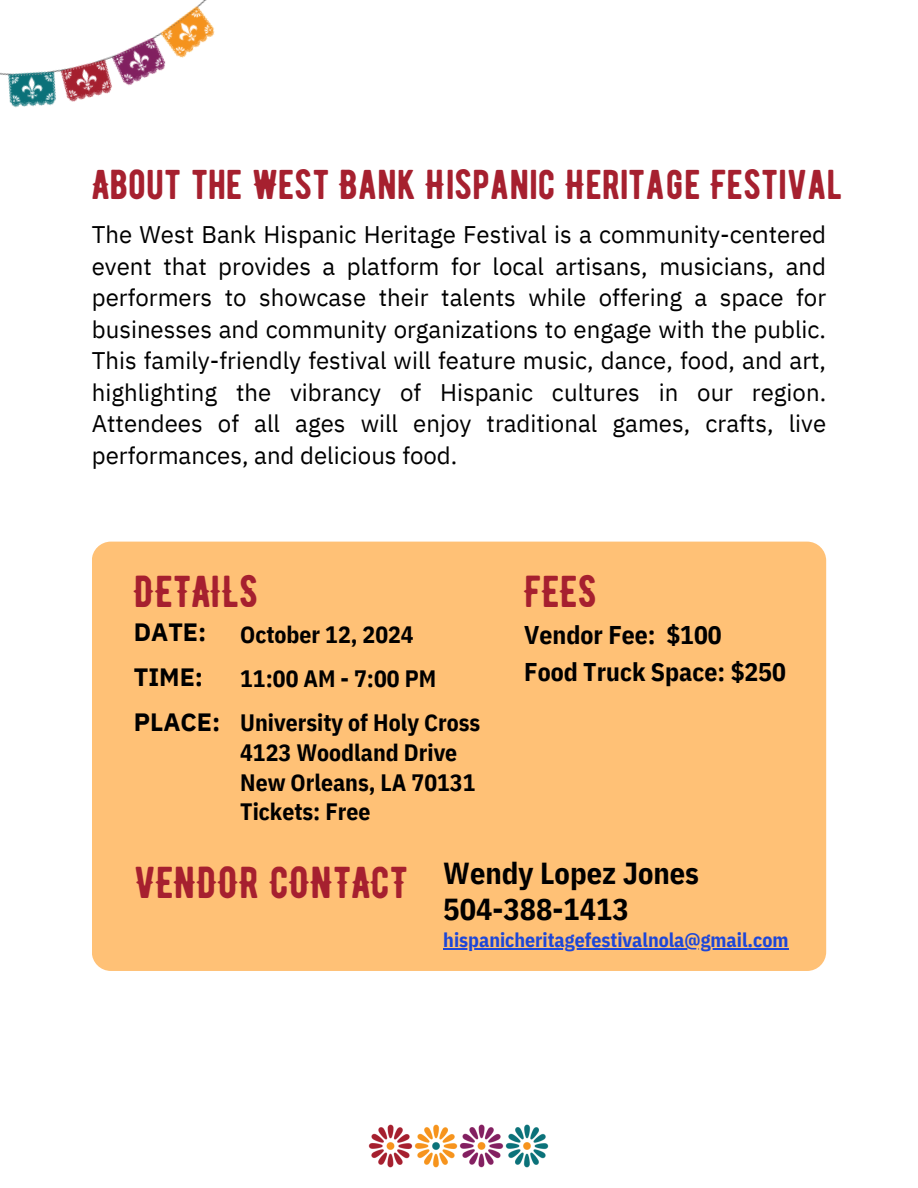
<style>
.page{position:relative;width:918px;height:1188px;background:#fff}
.page>*{position:absolute;margin:0;border:0;box-sizing:border-box;transform-origin:0 0}
.t1{font:44.55px "BERNIER Regular";color:#a6202f}
.t2{font:41.55px "BERNIER Regular";color:#a6202f}
.t3{font:700 30.3px "IBM Plex Sans Cond";color:#000}
.t4{font:700 25.65px/37px "IBM Plex Sans Cond";color:#000}
.t5{font:700 25.05px "IBM Plex Sans";color:#000}
.t6{font:24px/31.5px "IBM Plex Sans";color:#000;text-align:justify}
.t7{font:700 23.7px/29.5px "IBM Plex Sans Cond";color:#000}
.t8{font:700 19.8px "IBM Plex Sans Cond";color:#1d46d7}
</style>
<div class="page">
<div style="left:92px;top:542px;width:734px;height:429px;background:#ffc176;border-radius:19px"></div>
<img style="left:0;top:0;width:215px;height:108px">
<hr style="left:443px;top:948px;width:346px;height:1px;background:#1d46d7">
<img style="left:368px;top:1124px;width:181px;height:44px">
<p class="t2" style="left:92px;top:160px;width:752px">ABOUT THE WEST BANK HISPANIC HERITAGE FESTIVAL</p>
<p class="t6" style="left:92px;top:218px;width:736px">The West Bank Hispanic Heritage Festival is a community-centered event that provides a platform for local artisans, musicians, and performers to showcase their talents while offering a space for businesses and community organizations to engage with the public.<br>This family-friendly festival will feature music, dance, food, and art, highlighting the vibrancy of Hispanic cultures in our region.<br>Attendees of all ages will enjoy traditional games, crafts, live performances, and delicious food.</p>
<h2 class="t1" style="left:134px;top:565px;width:126px">DETAILS</h2>
<h5 class="t7" style="left:240px;top:619px;width:175px">October 12, 2024</h5>
<h1 class="t7" style="left:240px;top:663px;width:198px">11:00 AM - 7:00 PM</h1>
<h3 class="t7" style="left:240px;top:708px;width:242px">University of Holy Cross<br>4123 Woodland Drive<br>New Orleans, LA 70131<br>Tickets: Free</h3>
<h3 class="t5" style="left:134px;top:616px;width:74px">DATE:</h3>
<h3 class="t5" style="left:134px;top:660px;width:71px">TIME:</h3>
<h4 class="t5" style="left:134px;top:705px;width:88px">PLACE:</h4>
<h3 class="t1" style="left:524px;top:565px;width:74px">FEES</h3>
<h4 class="t4" style="left:524px;top:616px;width:263px">Vendor Fee: $100<br>Food Truck Space: $250</h4>
<p class="t1" style="left:134px;top:856px;width:276px">VENDOR CONTACT</p>
<h1 class="t3" style="left:443px;top:853px;width:257px">Wendy Lopez Jones</h1>
<h4 class="t3" style="left:443px;top:889px;width:187px">504-388-1413</h4>
<h1 class="t8" style="left:443px;top:927px;width:347px">hispanicheritagefestivalnola@gmail.com</h1>
</div>
